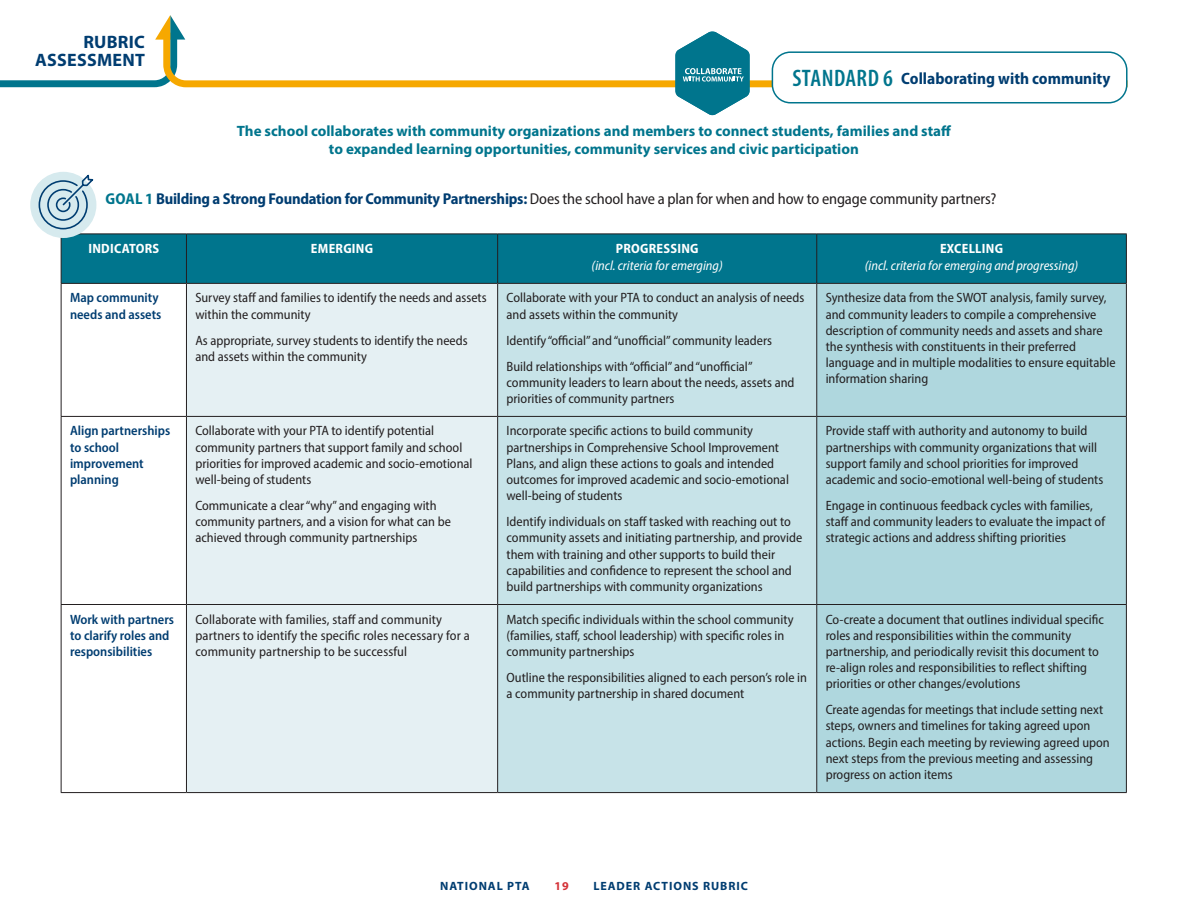
<style>
.page{position:relative;width:1188px;height:918px;background:#fff}
.page>*{position:absolute;margin:0;border:0;box-sizing:border-box;transform-origin:0 0}
.t1{font:600 condensed 24px "Myriad Pro";letter-spacing:.02em;color:#00758d}
.t2{font:700 18px/18.6px "Myriad Pro";letter-spacing:.015em;color:#003d71;text-align:right}
.STANDARD_SUB{font:700 semi-condensed 16.5px "Myriad Pro";color:#003d71}
.t3{font:semi-condensed 15.75px "Myriad Pro";letter-spacing:-.01em;color:#231f20}
.t4{font:700 15px/18px "Myriad Pro";color:#00758d;text-align:center}
.RUBRIC_BODY{font:semi-condensed 13.5px/16.2px "Myriad Pro";color:#231f20}
.RUBRIC_BODY_INDICATO{font:600 semi-condensed 13.5px/16.2px "Myriad Pro";color:#003d71}
.RUBRIC_BODY-2{font:italic semi-condensed 13.5px "Myriad Pro";color:#fff}
.RUBRIC_BODY-3{font:700 semi-condensed 13.5px "Myriad Pro";letter-spacing:.02em;color:#fff}
.t5{font:700 12px "Myriad Pro";letter-spacing:.08em;color:#003d71}
.t6{font:700 12px "Myriad Pro";color:#d43238}
.s1{font-weight:700;color:#00758d}
.s2{font-weight:700;color:#003d71}
</style>
<div class="page">
<svg style="left:0;top:15px;width:182px;height:72px"></svg>
<svg style="left:163px;top:33px;width:962px;height:54px"></svg>
<div style="left:62px;top:235px;width:1064px;height:48px;background:#00758d"></div>
<div style="left:187px;top:284px;width:310px;height:508px;background:#e5f0f3"></div>
<div style="left:498px;top:284px;width:318px;height:508px;background:#c7e3e8"></div>
<div style="left:817px;top:284px;width:309px;height:508px;background:#afd7de"></div>
<hr style="left:61px;top:234px;width:125px;height:1px;background:#231f20">
<hr style="left:61px;top:234px;width:1px;height:49px;background:#231f20">
<hr style="left:186px;top:234px;width:312px;height:1px;background:#231f20">
<hr style="left:186px;top:234px;width:1px;height:49px;background:#231f20">
<hr style="left:498px;top:234px;width:319px;height:1px;background:#231f20">
<hr style="left:497px;top:234px;width:1px;height:49px;background:#231f20">
<hr style="left:817px;top:234px;width:310px;height:1px;background:#231f20">
<hr style="left:816px;top:234px;width:1px;height:49px;background:#231f20">
<hr style="left:1126px;top:234px;width:1px;height:49px;background:#231f20">
<hr style="left:61px;top:283px;width:125px;height:1px;background:#231f20">
<hr style="left:61px;top:284px;width:1px;height:132px;background:#231f20">
<hr style="left:186px;top:283px;width:312px;height:1px;background:#231f20">
<hr style="left:186px;top:284px;width:1px;height:132px;background:#231f20">
<hr style="left:498px;top:283px;width:319px;height:1px;background:#231f20">
<hr style="left:497px;top:284px;width:1px;height:132px;background:#231f20">
<hr style="left:817px;top:283px;width:310px;height:1px;background:#231f20">
<hr style="left:816px;top:284px;width:1px;height:132px;background:#231f20">
<hr style="left:1126px;top:284px;width:1px;height:132px;background:#231f20">
<hr style="left:61px;top:416px;width:125px;height:1px;background:#231f20">
<hr style="left:61px;top:417px;width:1px;height:187px;background:#231f20">
<hr style="left:186px;top:416px;width:312px;height:1px;background:#231f20">
<hr style="left:186px;top:417px;width:1px;height:187px;background:#231f20">
<hr style="left:498px;top:416px;width:319px;height:1px;background:#231f20">
<hr style="left:497px;top:417px;width:1px;height:187px;background:#231f20">
<hr style="left:817px;top:416px;width:310px;height:1px;background:#231f20">
<hr style="left:816px;top:417px;width:1px;height:187px;background:#231f20">
<hr style="left:1126px;top:417px;width:1px;height:187px;background:#231f20">
<hr style="left:61px;top:604px;width:125px;height:1px;background:#231f20">
<hr style="left:61px;top:605px;width:1px;height:187px;background:#231f20">
<hr style="left:186px;top:604px;width:312px;height:1px;background:#231f20">
<hr style="left:186px;top:605px;width:1px;height:187px;background:#231f20">
<hr style="left:498px;top:604px;width:319px;height:1px;background:#231f20">
<hr style="left:497px;top:605px;width:1px;height:187px;background:#231f20">
<hr style="left:817px;top:604px;width:310px;height:1px;background:#231f20">
<hr style="left:816px;top:605px;width:1px;height:187px;background:#231f20">
<hr style="left:1126px;top:605px;width:1px;height:187px;background:#231f20">
<hr style="left:61px;top:792px;width:125px;height:1px;background:#231f20">
<hr style="left:186px;top:792px;width:312px;height:1px;background:#231f20">
<hr style="left:498px;top:792px;width:319px;height:1px;background:#231f20">
<hr style="left:817px;top:792px;width:310px;height:1px;background:#231f20">
<div style="left:30px;top:172px;width:66px;height:66px;background:#d6eaee;border-radius:50%"></div>
<svg style="left:38px;top:172px;width:58px;height:58px"></svg>
<div style="left:772px;top:52px;width:355px;height:51px;background:#fff;border-radius:18px"></div>
<div style="left:772px;top:51px;width:356px;height:52px;border:2px solid #00758d;border-radius:18px"></div>
<svg style="left:675px;top:31px;width:75px;height:84px"></svg>
<h2 class="t2" style="left:35px;top:32px;width:111px">RUBRIC<br>ASSESSMENT</h2>
<p class="t1" style="left:792px;top:63px;width:102px">STANDARD 6</p>
<p class="STANDARD_SUB" style="left:901px;top:69px;width:211px">Collaborating with community</p>
<p class="t4" style="left:237px;top:121px;width:716px">The school collaborates with community organizations and members to connect students, families and staff to expanded learning opportunities, community services and civic participation</p>
<p class="t3" style="left:105px;top:189px;width:893px"><span class="s1">GOAL 1</span> <span class="s2">Building a Strong Foundation for Community Partnerships:</span> Does the school have a plan for when and how to engage community partners?</p>
<p class="RUBRIC_BODY-3" style="left:88px;top:241px;width:72px">INDICATORS</p>
<p class="RUBRIC_BODY-3" style="left:311px;top:241px;width:64px">EMERGING</p>
<p class="RUBRIC_BODY-3" style="left:616px;top:241px;width:84px">PROGRESSING</p>
<p class="RUBRIC_BODY-2" style="left:592px;top:257px;width:133px">(incl. criteria for emerging)</p>
<p class="RUBRIC_BODY_INDICATO" style="left:70px;top:290px;width:93px">Map community needs and assets</p>
<p class="RUBRIC_BODY" style="left:195px;top:290px;width:293px">Survey staff and families to identify the needs and assets within the community</p>
<p class="RUBRIC_BODY" style="left:195px;top:332px;width:274px">As appropriate, survey students to identify the needs and assets within the community</p>
<p class="RUBRIC_BODY_INDICATO" style="left:70px;top:423px;width:102px">Align partnerships to school improvement planning</p>
<p class="RUBRIC_BODY" style="left:195px;top:423px;width:279px">Collaborate with your PTA to identify potential community partners that support family and school priorities for improved academic and socio-emotional well-being of students</p>
<p class="RUBRIC_BODY" style="left:195px;top:497px;width:257px">Communicate a clear “why” and engaging with community partners, and a vision for what can be achieved through community partnerships</p>
<p class="RUBRIC_BODY" style="left:507px;top:290px;width:299px">Collaborate with your PTA to conduct an analysis of needs and assets within the community</p>
<p class="RUBRIC_BODY" style="left:507px;top:332px;width:267px">Identify “official” and “unofficial” community leaders</p>
<p class="RUBRIC_BODY" style="left:507px;top:358px;width:290px">Build relationships with “official” and “unofficial” community leaders to learn about the needs, assets and priorities of community partners</p>
<p class="RUBRIC_BODY" style="left:507px;top:423px;width:284px">Incorporate specific actions to build community partnerships in Comprehensive School Improvement Plans, and align these actions to goals and intended outcomes for improved academic and socio-emotional well-being of students</p>
<p class="RUBRIC_BODY" style="left:507px;top:513px;width:297px">Identify individuals on staff tasked with reaching out to community assets and initiating partnership, and provide them with training and other supports to build their capabilities and confidence to represent the school and build partnerships with community organizations</p>
<p class="RUBRIC_BODY_INDICATO" style="left:70px;top:611px;width:105px">Work with partners to clarify roles and responsibilities</p>
<p class="RUBRIC_BODY" style="left:195px;top:611px;width:276px">Collaborate with families, staff and community partners to identify the specific roles necessary for a community partnership to be successful</p>
<p class="RUBRIC_BODY" style="left:507px;top:611px;width:289px">Match specific individuals within the school community (families, staff, school leadership) with specific roles in community partnerships</p>
<p class="RUBRIC_BODY" style="left:507px;top:669px;width:302px">Outline the responsibilities aligned to each person’s role in a community partnership in shared document</p>
<p class="RUBRIC_BODY-3" style="left:940px;top:241px;width:65px">EXCELLING</p>
<p class="RUBRIC_BODY-2" style="left:865px;top:257px;width:215px">(incl. criteria for emerging and progressing)</p>
<p class="RUBRIC_BODY" style="left:826px;top:290px;width:291px">Synthesize data from the SWOT analysis, family survey, and community leaders to compile a comprehensive description of community needs and assets and share the synthesis with constituents in their preferred language and in multiple modalities to ensure equitable information sharing</p>
<p class="RUBRIC_BODY" style="left:826px;top:423px;width:279px">Provide staff with authority and autonomy to build partnerships with community organizations that will support family and school priorities for improved academic and socio-emotional well-being of students</p>
<p class="RUBRIC_BODY" style="left:826px;top:497px;width:281px">Engage in continuous feedback cycles with families, staff and community leaders to evaluate the impact of strategic actions and address shifting priorities</p>
<p class="RUBRIC_BODY" style="left:826px;top:611px;width:280px">Co-create a document that outlines individual specific roles and responsibilities within the community partnership, and periodically revisit this document to re-align roles and responsibilities to reflect shifting priorities or other changes/evolutions</p>
<p class="RUBRIC_BODY" style="left:826px;top:701px;width:286px">Create agendas for meetings that include setting next steps, owners and timelines for taking agreed upon actions. Begin each meeting by reviewing agreed upon next steps from the previous meeting and assessing progress on action items</p>
<p class="t5" style="left:440px;top:878px;width:91px">NATIONAL PTA</p>
<p class="t6" style="left:554px;top:878px;width:16px">19</p>
<p class="t5" style="left:593px;top:878px;width:156px">LEADER ACTIONS RUBRIC</p>
</div>
